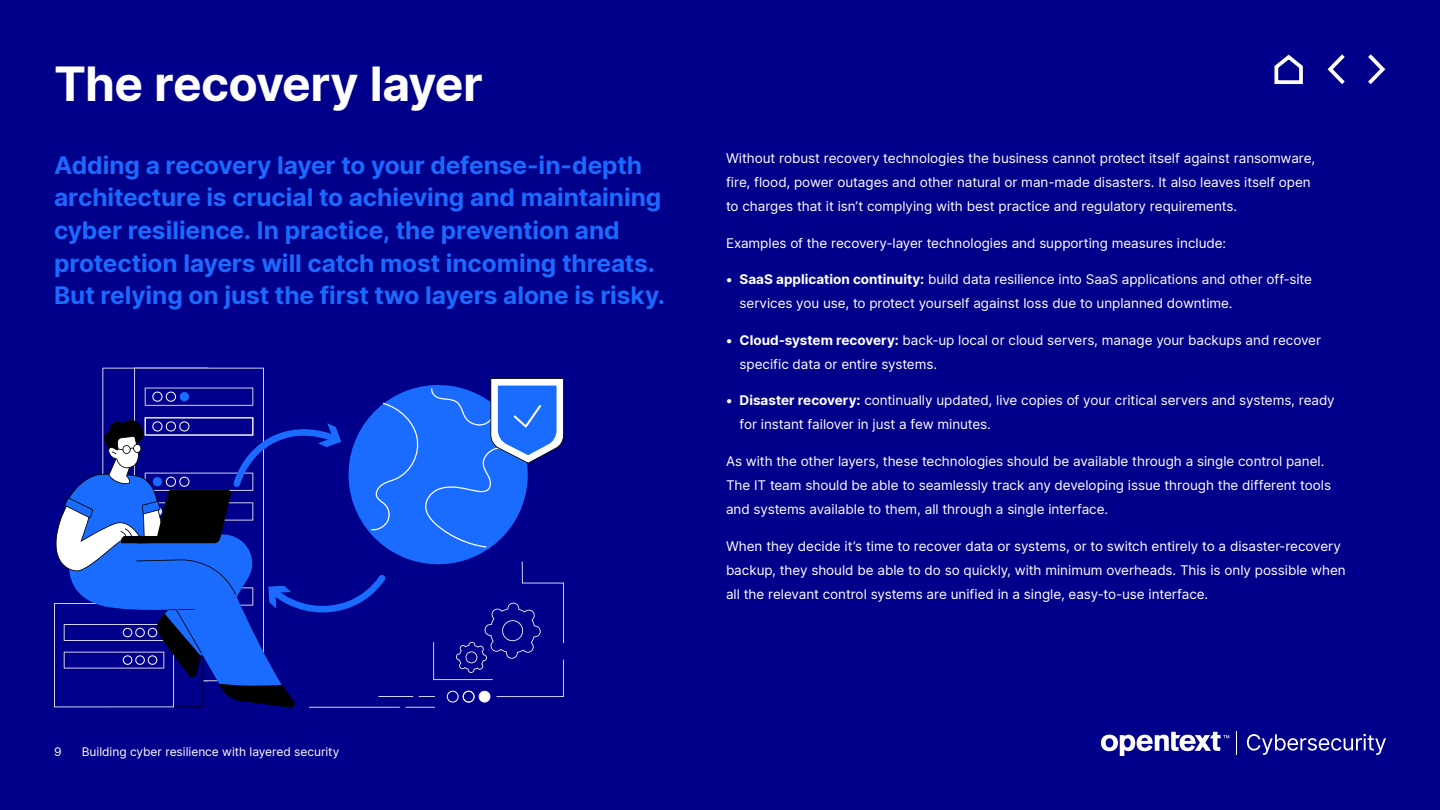
<style>
.page{position:relative;width:1440px;height:810px;background:#00008b}
.page>*{position:absolute;margin:0;border:0;box-sizing:border-box;transform-origin:0 0}
.t1{font:700 48px "Inter";letter-spacing:-.015em;color:#fff}
.t2{font:700 24.45px/32.6px "Inter";letter-spacing:-.005em;color:#1a6aff}
.t3{font:13.5px/24px "Inter";letter-spacing:-.005em;color:#fff}
.t4{font:12px "Inter";letter-spacing:-.005em;color:#fff}
.s1{font-weight:700}
</style>
<div class="page">
<svg style="left:1101px;top:732px;width:128px;height:24px"></svg>
<svg style="left:1247px;top:734px;width:139px;height:21px"></svg>
<svg style="left:1236px;top:732px;width:1px;height:23px"></svg>
<svg style="left:54px;top:368px;width:510px;height:340px"></svg>
<svg style="left:1274px;top:54px;width:29px;height:30px"></svg>
<svg style="left:1368px;top:54px;width:18px;height:30px"></svg>
<svg style="left:1327px;top:54px;width:18px;height:30px"></svg>
<h1 class="t1" style="left:54px;top:48px;width:430px">The recovery layer</h1>
<p class="t2" style="left:54px;top:148px;width:613px">Adding a recovery layer to your defense-in-depth architecture is crucial to achieving and maintaining cyber resilience. In practice, the prevention and protection layers will catch most incoming threats.<br>But relying on just the first two layers alone is risky.</p>
<p class="t4" style="left:54px;top:743px;width:9px">9</p>
<p class="t4" style="left:82px;top:743px;width:259px">Building cyber resilience with layered security</p>
<p class="t3" style="left:726px;top:146px;width:591px">Without robust recovery technologies the business cannot protect itself against ransomware, fire, flood, power outages and other natural or man-made disasters. It also leaves itself open to charges that it isn’t complying with best practice and regulatory requirements.</p>
<p class="t3" style="left:726px;top:230px;width:502px">Examples of the recovery-layer technologies and supporting measures include:</p>
<p class="t3" style="left:740px;top:267px;width:574px;text-indent:-14px"><span class="s1">• SaaS application continuity:</span> build data resilience into SaaS applications and other off-site services you use, to protect yourself against loss due to unplanned downtime.</p>
<p class="t3" style="left:740px;top:328px;width:583px;text-indent:-14px"><span class="s1">• Cloud-system recovery:</span> back-up local or cloud servers, manage your backups and recover specific data or entire systems.</p>
<p class="t3" style="left:740px;top:388px;width:597px;text-indent:-14px"><span class="s1">• Disaster recovery:</span> continually updated, live copies of your critical servers and systems, ready for instant failover in just a few minutes.</p>
<p class="t3" style="left:726px;top:449px;width:607px">As with the other layers, these technologies should be available through a single control panel.<br>The IT team should be able to seamlessly track any developing issue through the different tools and systems available to them, all through a single interface.</p>
<p class="t3" style="left:726px;top:533px;width:621px">When they decide it’s time to recover data or systems, or to switch entirely to a disaster-recovery backup, they should be able to do so quickly, with minimum overheads. This is only possible when all the relevant control systems are unified in a single, easy-to-use interface.</p>
</div>
